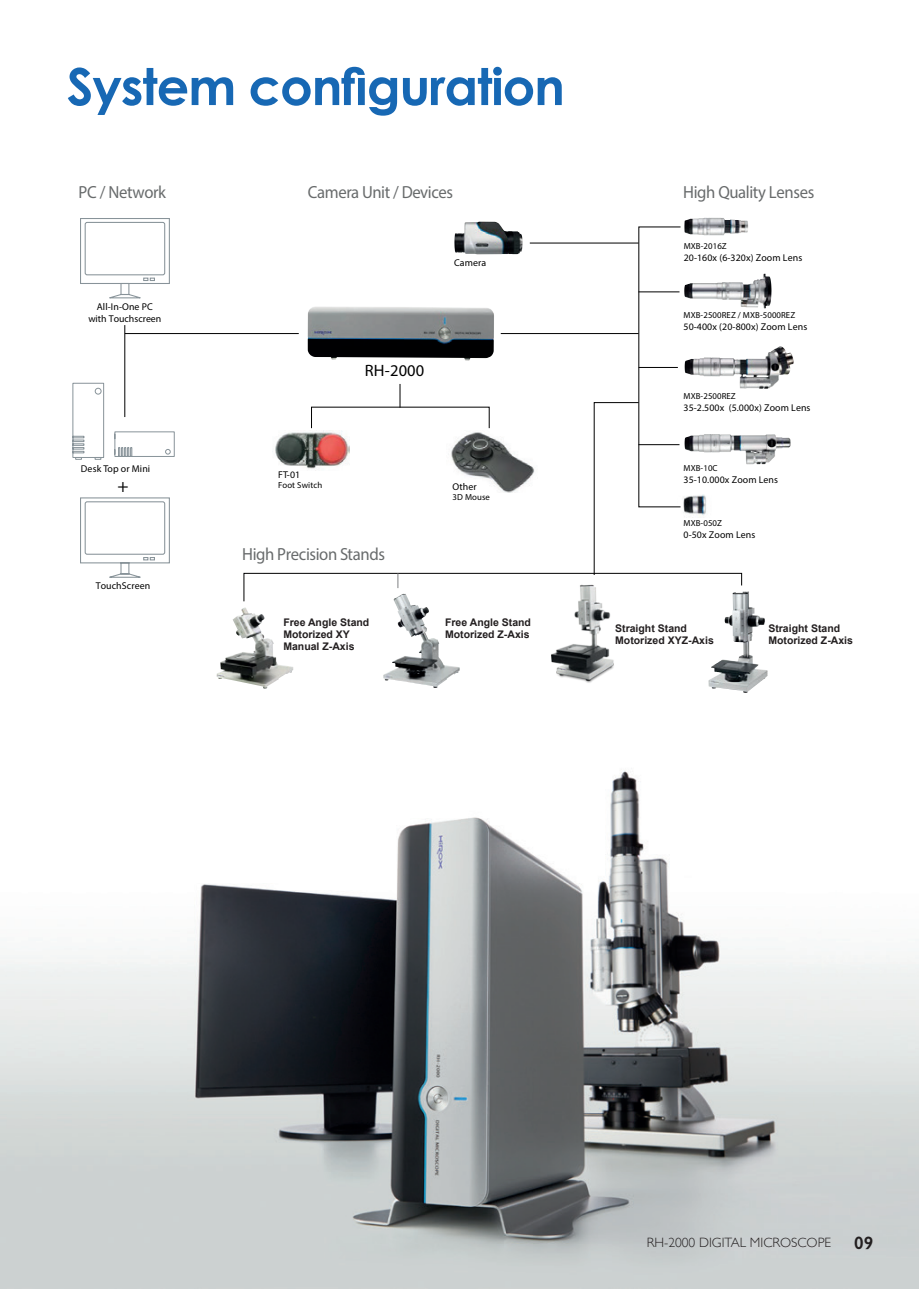
<style>
.page{position:relative;width:919px;height:1289px;background:#fff}
.page>*{position:absolute;margin:0;border:0;box-sizing:border-box;transform-origin:0 0}
.t1{font:700 51px "Century Gothic";letter-spacing:-.02em;color:#1768b4}
.t2{font:900 18.6px "Frutiger";color:#000001}
.t3{font:600 18px "Gill Sans";color:#231f20}
.t4{font:700 17.55px "Frutiger";letter-spacing:-.025em;color:#686b6c;scale:.95 1}
.t5{font:900 16.5px "Frutiger";letter-spacing:.01em;color:#000001}
.t6{font:300 13.5px "Gill Sans";color:#231f20}
.t7{font:700 10.5px/12px "Arial";color:#231f20}
.t8{font:900 9.9px/11.9px "Frutiger";letter-spacing:.01em;color:#000001;text-align:center}
.t9{font:700 9.9px/10.9px "Frutiger";letter-spacing:.01em;color:#000001}
.t10{font:8.7px "Frutiger";letter-spacing:.01em;color:#000001}
</style>
<div class="page">
<svg style="left:72px;top:382px;width:32px;height:78px"></svg>
<svg style="left:114px;top:431px;width:61px;height:26px"></svg>
<svg style="left:80px;top:497px;width:90px;height:81px"></svg>
<svg style="left:80px;top:218px;width:90px;height:81px"></svg>
<img style="left:708px;top:591px;width:56px;height:101px">
<img style="left:216px;top:607px;width:77px;height:81px">
<hr style="left:125px;top:333px;width:174px;height:1px;background:#000001">
<img style="left:307px;top:307px;width:187px;height:53px">
<hr style="left:638px;top:291px;width:41px;height:1px;background:#000001">
<hr style="left:638px;top:367px;width:39px;height:1px;background:#000001">
<svg style="left:754px;top:274px;width:10px;height:7px"></svg>
<img style="left:684px;top:347px;width:95px;height:42px">
<img style="left:742px;top:434px;width:48px;height:30px">
<img style="left:684px;top:218px;width:64px;height:17px">
<hr style="left:500px;top:333px;width:138px;height:1px;background:#000001">
<hr style="left:529px;top:243px;width:109px;height:1px;background:#000001">
<svg style="left:243px;top:384px;width:499px;height:218px"></svg>
<hr style="left:124px;top:325px;width:1px;height:92px;background:#000001">
<svg style="left:476px;top:236px;width:47px;height:19px"></svg>
<img style="left:454px;top:221px;width:68px;height:33px">
<img style="left:0;top:771px;width:918px;height:517px">
<div style="left:283px;top:611px;width:95px;height:45px;background:#fff"></div>
<img style="left:545px;top:574px;width:83px;height:109px">
<div style="left:615px;top:611px;width:101px;height:45px;background:#fff"></div>
<h1 class="t1" style="left:67px;top:54px;width:499px">System configuration</h1>
<h3 class="t4" style="left:79px;top:181px;width:93px">PC / Network</h3>
<h3 class="t4" style="left:308px;top:181px;width:154px">Camera Unit / Devices</h3>
<h3 class="t4" style="left:683px;top:181px;width:139px">High Quality Lenses</h3>
<p class="t8" style="left:88px;top:300px;width:74px">All-In-One PC with Touchscreen</p>
<p class="t8" style="left:81px;top:463px;width:71px">Desk Top or Mini</p>
<h2 class="t2" style="left:117px;top:474px;width:13px">+</h2>
<p class="t9" style="left:96px;top:580px;width:56px">TouchScreen</p>
<p class="t9" style="left:454px;top:257px;width:34px">Camera</p>
<h3 class="t5" style="left:365px;top:360px;width:61px">RH-2000</h3>
<p class="t9" style="left:278px;top:469px;width:24px">FT-01</p>
<p class="t10" style="left:278px;top:480px;width:46px">Foot Switch</p>
<h3 class="t4" style="left:242px;top:543px;width:152px">High Precision Stands</h3>
<p class="t9" style="left:452px;top:480px;width:26px">Other</p>
<p class="t10" style="left:452px;top:491px;width:39px">3D Mouse</p>
<p class="t10" style="left:683px;top:241px;width:45px">MXB-2016Z</p>
<p class="t8" style="left:683px;top:251px;width:120px">20-160x (6-320x) Zoom Lens</p>
<p class="t10" style="left:683px;top:309px;width:113px">MXB-2500REZ / MXB-5000REZ</p>
<p class="t8" style="left:683px;top:320px;width:125px">50-400x (20-800x) Zoom Lens</p>
<p class="t10" style="left:683px;top:390px;width:54px">MXB-2500REZ</p>
<p class="t8" style="left:683px;top:401px;width:128px">35-2.500x (5.000x) Zoom Lens</p>
<p class="t10" style="left:683px;top:462px;width:36px">MXB-10C</p>
<p class="t8" style="left:683px;top:473px;width:96px">35-10.000x Zoom Lens</p>
<p class="t10" style="left:683px;top:517px;width:40px">MXB-050Z</p>
<p class="t8" style="left:683px;top:528px;width:73px">0-50x Zoom Lens</p>
<p class="t7" style="left:283px;top:616px;width:87px">Free Angle Stand<br>Motorized XY<br>Manual Z-Axis</p>
<p class="t7" style="left:445px;top:616px;width:87px">Free Angle Stand<br>Motorized Z-Axis</p>
<p class="t7" style="left:615px;top:622px;width:100px">Straight Stand<br>Motorized XYZ-Axis</p>
<p class="t7" style="left:768px;top:622px;width:86px">Straight Stand<br>Motorized Z-Axis</p>
<p class="t9" style="left:284px;top:620px;width:73px">Motorized<br>XYZ-Axis<br>Free Anlge Stand</p>
<p class="t9" style="left:448px;top:620px;width:45px">Motorized<br>Z-Axis</p>
<p class="t9" style="left:616px;top:620px;width:45px">Motorized<br>XYZ-Axis</p>
<p class="t9" style="left:769px;top:620px;width:45px">Motorized<br>Z-Axis</p>
<h3 class="t6" style="left:646px;top:1231px;width:186px">RH-2000 DIGITAL MICROSCOPE</h3>
<h3 class="t3" style="left:854px;top:1231px;width:21px">09</h3>
</div>
